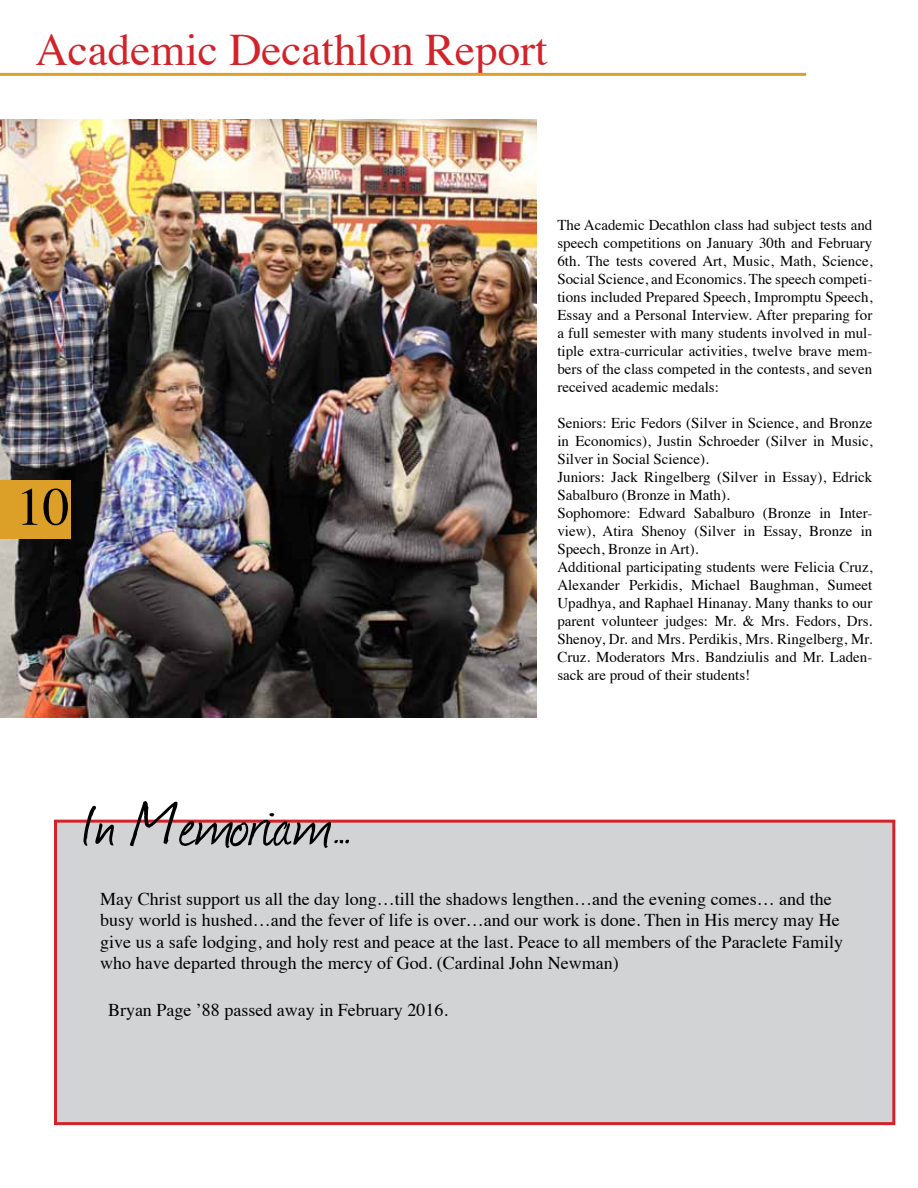
<style>
.page{position:relative;width:918px;height:1188px;background:#fff}
.page>*{position:absolute;margin:0;border:0;box-sizing:border-box;transform-origin:0 0}
.t1{font:72px "Journal";color:#000}
.t2{font:54px "Times";color:#000}
.t3{font:45px "Times";color:#d2232a}
.t4{font:18px/21.6px "Times";color:#000}
.t5{font:15px/18px "Times";color:#000;text-align:justify}
</style>
<div class="page">
<div style="left:54px;top:820px;width:841px;height:305px;background:#d1d3d4;border:3px solid #d2232a"></div>
<img style="left:0;top:120px;width:536px;height:597px">
<hr style="left:0;top:73px;width:806px;height:3px;background:#dca028">
<div style="left:0;top:480px;width:70px;height:58px;background:#dca028"></div>
<h3 class="t3" style="left:35px;top:7px;width:514px">Academic Decathlon Report</h3>
<h2 class="t2" style="left:16px;top:456px;width:55px">10</h2>
<h2 class="t2" style="left:17px;top:477px;width:55px">10</h2>
<h1 class="t1" style="left:79px;top:775px;width:276px">In Memoriam…</h1>
<p class="t5" style="left:557px;top:215px;width:317px">The Academic Decathlon class had subject tests and speech competitions on January 30th and February 6th. The tests covered Art, Music, Math, Science, Social Science, and Economics. The speech competi&shy;tions included Prepared Speech, Impromptu Speech, Essay and a Personal Interview. After preparing for a full semester with many students involved in mul&shy;tiple extra-curricular activities, twelve brave mem&shy;bers of the class competed in the contests, and seven received academic medals:</p>
<p class="t5" style="left:557px;top:413px;width:317px;text-align:left">Seniors: Eric Fedors (Silver in Science, and Bronze in Economics), Justin Schroeder (Silver in Music, Silver in Social Science).<br>Juniors: Jack Ringelberg (Silver in Essay), Edrick Sabalburo (Bronze in Math).<br>Sophomore: Edward Sabalburo (Bronze in Inter&shy;view), Atira Shenoy (Silver in Essay, Bronze in Speech, Bronze in Art).<br>Additional participating students were Felicia Cruz, Alexander Perkidis, Michael Baughman, Sumeet Upadhya, and Raphael Hinanay. Many thanks to our parent volunteer judges: Mr. &amp; Mrs. Fedors, Drs.<br>Shenoy, Dr. and Mrs. Perdikis, Mrs. Ringelberg, Mr.<br>Cruz. Moderators Mrs. Bandziulis and Mr. Laden&shy;sack are proud of their students!</p>
<p class="t4" style="left:100px;top:886px;width:744px">May Christ support us all the day long…till the shadows lengthen…and the evening comes… and the busy world is hushed…and the fever of life is over…and our work is done. Then in His mercy may He give us a safe lodging, and holy rest and peace at the last. Peace to all members of the Paraclete Family who have departed through the mercy of God. (Cardinal John Newman)</p>
<p class="t4" style="left:108px;top:998px;width:341px">Bryan Page ’88 passed away in February 2016.</p>
</div>
